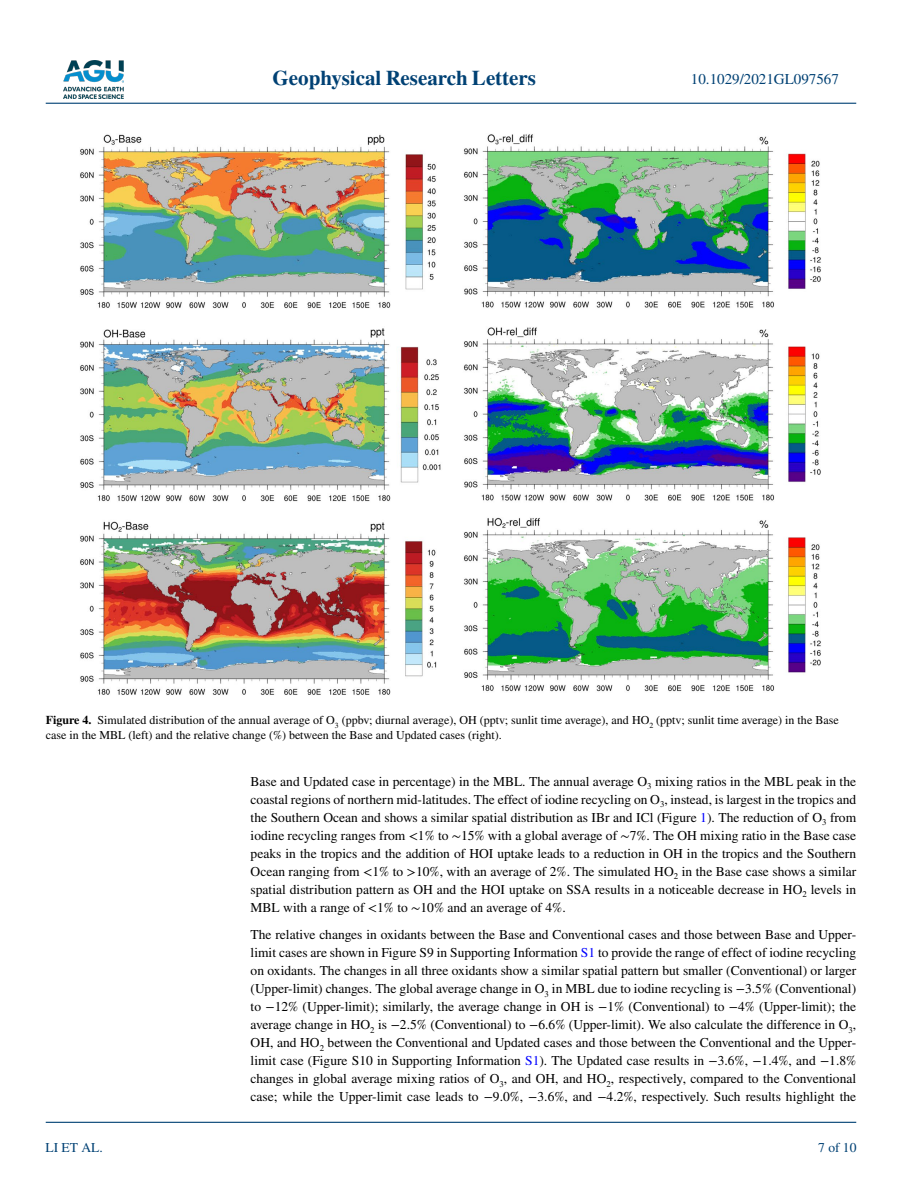
<style>
.page{position:relative;width:902px;height:1183px;background:#fff}
.page>*{position:absolute;margin:0;border:0;box-sizing:border-box;transform-origin:0 0}
.t1{font:700 21px "STIX";color:#004174}
.t2{font:15px "STIX";color:#004174}
.t3{font:13.5px/18px "STIX";color:#000;text-align:justify}
.t4{font:13.5px "STIX";color:#004174}
.t5{font:12px/15px "STIX";color:#000}
.s1{font-weight:700}
.s2{color:#00f}
</style>
<div class="page">
<img style="left:63px;top:60px;width:60px;height:39px">
<hr style="left:46px;top:103px;width:810px;height:1px;background:#004174">
<hr style="left:46px;top:1121px;width:810px;height:1px;background:#004174">
<img style="left:80px;top:134px;width:741px;height:561px">
<h1 class="t1" style="left:272px;top:66px;width:265px">Geophysical Research Letters</h1>
<p class="t2" style="left:691px;top:69px;width:149px">10.1029/2021GL097567</p>
<p class="t5" style="left:46px;top:713px;width:794px"><span class="s1">Figure 4.</span> Simulated distribution of the annual average of O<sub>3</sub> (ppbv; diurnal average), OH (pptv; sunlit time average), and HO<sub>2</sub> (pptv; sunlit time average) in the Base case in the MBL (left) and the relative change (%) between the Base and Updated cases (right).</p>
<p class="t4" style="left:45px;top:1138px;width:59px">LI ET AL.</p>
<p class="t3" style="left:250px;top:772px;width:607px">Base and Updated case in percentage) in the MBL. The annual average O<sub>3</sub> mixing ratios in the MBL peak in the coastal regions of northern mid-latitudes. The effect of iodine recycling on O<sub>3</sub>, instead, is largest in the tropics and the Southern Ocean and shows a similar spatial distribution as IBr and ICl (Figure <span class="s2">1</span>). The reduction of O<sub>3</sub> from iodine recycling ranges from &lt;1% to ∼15% with a global average of ∼7%. The OH mixing ratio in the Base case peaks in the tropics and the addition of HOI uptake leads to a reduction in OH in the tropics and the Southern Ocean ranging from &lt;1% to &gt;10%, with an average of 2%. The simulated HO<sub>2</sub> in the Base case shows a similar spatial distribution pattern as OH and the HOI uptake on SSA results in a noticeable decrease in HO<sub>2</sub> levels in MBL with a range of &lt;1% to ∼10% and an average of 4%.</p>
<p class="t3" style="left:250px;top:925px;width:607px">The relative changes in oxidants between the Base and Conventional cases and those between Base and Upper&shy;limit cases are shown in Figure S9 in Supporting Information <span class="s2">S1</span> to provide the range of effect of iodine recycling on oxidants. The changes in all three oxidants show a similar spatial pattern but smaller (Conventional) or larger (Upper-limit) changes. The global average change in O<sub>3</sub> in MBL due to iodine recycling is −3.5% (Conventional) to −12% (Upper-limit); similarly, the average change in OH is −1% (Conventional) to −4% (Upper-limit); the average change in HO<sub>2</sub> is −2.5% (Conventional) to −6.6% (Upper-limit). We also calculate the difference in O<sub>3</sub>, OH, and HO<sub>2</sub> between the Conventional and Updated cases and those between the Conventional and the Upper&shy;limit case (Figure S10 in Supporting Information <span class="s2">S1</span>). The Updated case results in −3.6%, −1.4%, and −1.8% changes in global average mixing ratios of O<sub>3</sub>, and OH, and HO<sub>2</sub>, respectively, compared to the Conventional case; while the Upper-limit case leads to −9.0%, −3.6%, and −4.2%, respectively. Such results highlight the</p>
<p class="t4" style="left:818px;top:1138px;width:40px">7 of 10</p>
</div>
